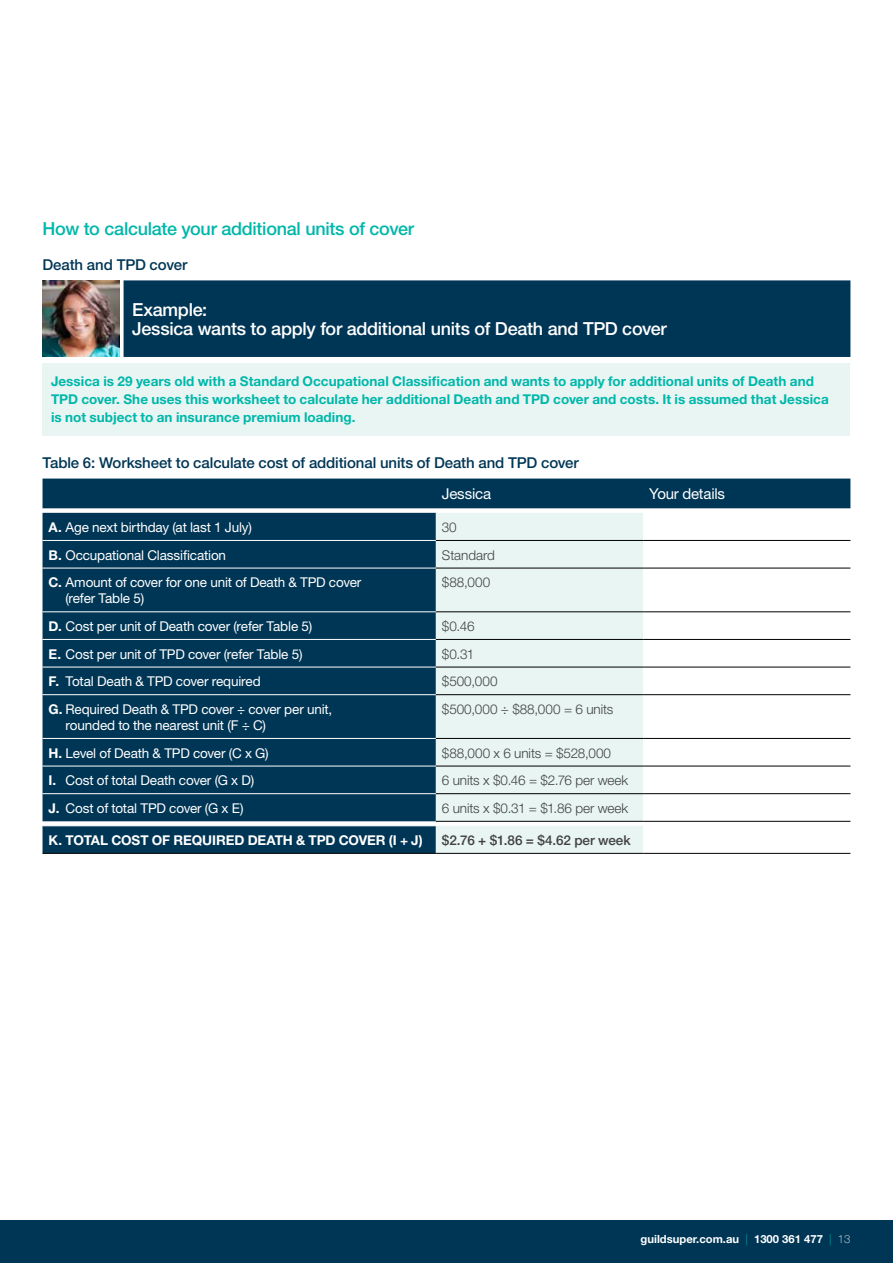
<style>
.page{position:relative;width:893px;height:1263px;background:#fff}
.page>*{position:absolute;margin:0;border:0;box-sizing:border-box;transform-origin:0 0}
.t1{font:500 18px/19.5px "Helvetica Neue LT";letter-spacing:-.015em;color:#fff}
.t2{font:500 18px "Helvetica Neue LT";letter-spacing:-.015em;color:#00b7aa}
.t3{font:500 15px "Helvetica Neue LT";letter-spacing:-.01em;color:#003655}
.t4{font:15px "Helvetica Neue LT";letter-spacing:-.015em;color:#fff}
.t5{font:13.5px/16px "Helvetica Neue LT";letter-spacing:-.01em;color:#fff}
.t6{font:700 13.5px/18px "Helvetica Neue LT";letter-spacing:.005em;color:#00b7aa}
.t7{font:300 13.5px "Helvetica Neue LT";letter-spacing:-.005em;color:#414042}
.t8{font:700 13.5px "Helvetica Neue LT";letter-spacing:-.005em;color:#fff}
.t9{font:500 13.5px "Helvetica Neue LT";letter-spacing:-.005em;color:#414042}
.t10{font:700 11.25px "Helvetica Neue LT";color:#fff}
.s1{font-weight:700}
.s2{font-weight:100;color:#00b7aa}
.s3{font-weight:100}
</style>
<div class="page">
<div style="left:0;top:1220px;width:893px;height:43px;background:#003655"></div>
<div style="left:119px;top:280px;width:731px;height:77px;background:#003655"></div>
<img style="left:43px;top:280px;width:76px;height:77px">
<div style="left:43px;top:363px;width:807px;height:72px;background:#e8f5f3"></div>
<div style="left:43px;top:478px;width:807px;height:375px;background:#003655"></div>
<div style="left:436px;top:513px;width:207px;height:340px;background:#e8f5f3"></div>
<svg style="left:643px;top:513px;width:207px;height:340px"></svg>
<hr style="left:43px;top:540px;width:393px;height:1px;background:#fff">
<hr style="left:43px;top:568px;width:393px;height:1px;background:#fff">
<hr style="left:43px;top:611px;width:393px;height:1px;background:#fff">
<hr style="left:43px;top:639px;width:393px;height:1px;background:#fff">
<hr style="left:43px;top:667px;width:393px;height:1px;background:#fff">
<hr style="left:43px;top:694px;width:393px;height:1px;background:#fff">
<hr style="left:43px;top:738px;width:393px;height:1px;background:#fff">
<hr style="left:43px;top:766px;width:393px;height:1px;background:#fff">
<hr style="left:43px;top:793px;width:393px;height:1px;background:#fff">
<hr style="left:43px;top:825px;width:393px;height:1px;background:#fff">
<hr style="left:643px;top:821px;width:207px;height:1px;background:#000">
<hr style="left:436px;top:793px;width:207px;height:1px;background:#000">
<hr style="left:436px;top:821px;width:207px;height:1px;background:#000">
<hr style="left:43px;top:853px;width:393px;height:1px;background:#000">
<hr style="left:436px;top:540px;width:207px;height:1px;background:#000">
<hr style="left:643px;top:540px;width:207px;height:1px;background:#000">
<hr style="left:436px;top:568px;width:207px;height:1px;background:#000">
<hr style="left:643px;top:568px;width:207px;height:1px;background:#000">
<hr style="left:436px;top:611px;width:207px;height:1px;background:#000">
<hr style="left:643px;top:611px;width:207px;height:1px;background:#000">
<hr style="left:436px;top:639px;width:207px;height:1px;background:#000">
<hr style="left:643px;top:639px;width:207px;height:1px;background:#000">
<hr style="left:436px;top:667px;width:207px;height:1px;background:#000">
<hr style="left:643px;top:667px;width:207px;height:1px;background:#000">
<hr style="left:436px;top:694px;width:207px;height:1px;background:#000">
<hr style="left:643px;top:694px;width:207px;height:1px;background:#000">
<hr style="left:436px;top:738px;width:207px;height:1px;background:#000">
<hr style="left:643px;top:738px;width:207px;height:1px;background:#000">
<hr style="left:436px;top:766px;width:207px;height:1px;background:#000">
<hr style="left:643px;top:766px;width:207px;height:1px;background:#000">
<hr style="left:643px;top:793px;width:207px;height:1px;background:#000">
<hr style="left:436px;top:853px;width:207px;height:1px;background:#000">
<hr style="left:643px;top:853px;width:207px;height:1px;background:#000">
<h1 class="t2" style="left:43px;top:218px;width:373px">How to calculate your additional units of cover</h1>
<p class="t3" style="left:43px;top:256px;width:146px">Death and TPD cover</p>
<h1 class="t1" style="left:132px;top:300px;width:536px">Example:<br>Jessica wants to apply for additional units of Death and TPD cover</h1>
<p class="t6" style="left:51px;top:372px;width:779px">Jessica is 29 years old with a Standard Occupational Classification and wants to apply for additional units of Death and<br>TPD cover. She uses this worksheet to calculate her additional Death and TPD cover and costs. It is assumed that Jessica is not subject to an insurance premium loading.</p>
<p class="t3" style="left:43px;top:454px;width:538px">Table 6: Worksheet to calculate cost of additional units of Death and TPD cover</p>
<p class="t4" style="left:442px;top:485px;width:51px">Jessica</p>
<p class="t4" style="left:649px;top:485px;width:77px">Your details</p>
<p class="t5" style="left:49px;top:519px;width:205px"><span class="s1">A.</span> Age next birthday (at last 1 July)</p>
<p class="t7" style="left:442px;top:519px;width:16px">30</p>
<p class="t5" style="left:49px;top:546px;width:179px"><span class="s1">B.</span> Occupational Classification</p>
<p class="t7" style="left:442px;top:546px;width:54px">Standard</p>
<p class="t5" style="left:66px;top:574px;width:297px;text-indent:-17px"><span class="s1">C.</span> Amount of cover for one unit of Death &amp; TPD cover (refer Table 5)</p>
<p class="t7" style="left:442px;top:574px;width:50px">$88,000</p>
<p class="t5" style="left:49px;top:618px;width:265px"><span class="s1">D.</span> Cost per unit of Death cover (refer Table 5)</p>
<p class="t7" style="left:442px;top:618px;width:34px">$0.46</p>
<p class="t5" style="left:49px;top:645px;width:256px"><span class="s1">E.</span> Cost per unit of TPD cover (refer Table 5)</p>
<p class="t7" style="left:442px;top:645px;width:34px">$0.31</p>
<p class="t5" style="left:49px;top:673px;width:214px"><span class="s1">F.</span> Total Death &amp; TPD cover required</p>
<p class="t7" style="left:442px;top:673px;width:57px">$500,000</p>
<p class="t5" style="left:66px;top:701px;width:268px;text-indent:-17px"><span class="s1">G.</span> Required Death &amp; TPD cover ÷ cover per unit, rounded to the nearest unit (F ÷ C)</p>
<p class="t7" style="left:442px;top:701px;width:173px">$500,000 ÷ $88,000 = 6 units</p>
<p class="t5" style="left:49px;top:744px;width:222px"><span class="s1">H.</span> Level of Death &amp; TPD cover (C x G)</p>
<p class="t7" style="left:442px;top:744px;width:171px">$88,000 x 6 units = $528,000</p>
<p class="t5" style="left:49px;top:772px;width:207px"><span class="s1">I.</span> Cost of total Death cover (G x D)</p>
<p class="t7" style="left:442px;top:772px;width:188px">6 units x $0.46 = $2.76 per week</p>
<p class="t5" style="left:49px;top:800px;width:197px"><span class="s1">J.</span> Cost of total TPD cover (G x E)</p>
<p class="t7" style="left:442px;top:800px;width:188px">6 units x $0.31 = $1.86 per week</p>
<p class="t8" style="left:49px;top:832px;width:376px">K. TOTAL COST OF REQUIRED DEATH &amp; TPD COVER (I + J)</p>
<p class="t9" style="left:442px;top:832px;width:190px">$2.76 + $1.86 = $4.62 per week</p>
<p class="t10" style="left:641px;top:1232px;width:211px">guildsuper.com.au <span class="s2">|</span> 1300 361 477 <span class="s2">|</span> <span class="s3">13</span></p>
</div>
